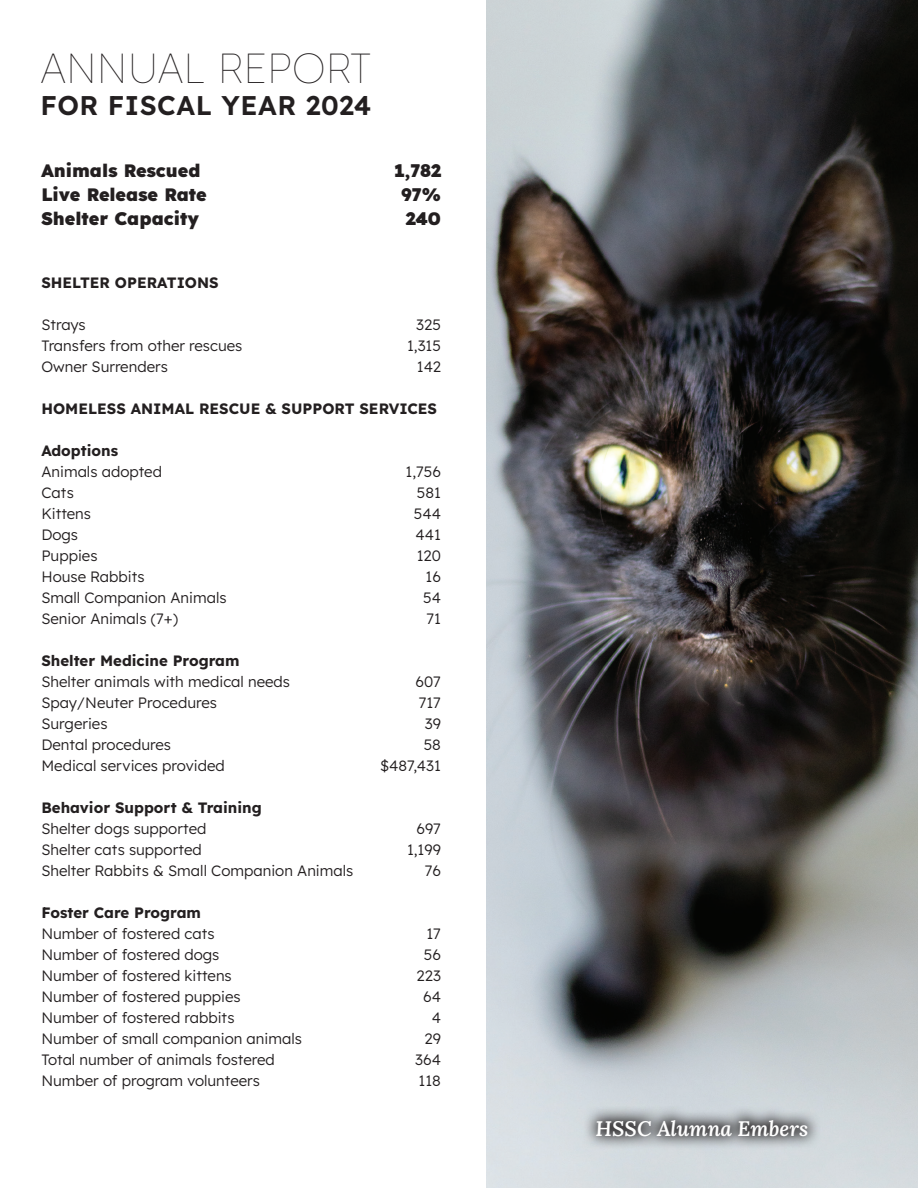
<style>
.page{position:relative;width:918px;height:1188px;background:#fff}
.page>*{position:absolute;margin:0;border:0;box-sizing:border-box;transform-origin:0 0}
.t1{font:100 42px "Lexend";color:#231f20}
.t2{font:600 27px "Lexend";letter-spacing:.02em;color:#231f20}
.t3{font:italic 21px "Lora";color:#fff}
.t4{font:900 18px "Lexend";color:#231f20}
.t5{font:300 15px "Lexend";color:#231f20}
.t6{font:700 15px "Lexend";color:#231f20}
</style>
<div class="page">
<img style="left:486px;top:0;width:432px;height:1188px">
<svg style="left:583px;top:1106px;width:239px;height:45px;background:#a2a6aa"></svg>
<p class="t1" style="left:40px;top:40px;width:332px">ANNUAL REPORT</p>
<p class="t2" style="left:40px;top:84px;width:332px">FOR FISCAL YEAR 2024</p>
<p class="t4" style="left:41px;top:155px;width:161px">Animals Rescued</p>
<p class="t4" style="left:394px;top:155px;width:48px">1,782</p>
<p class="t4" style="left:41px;top:179px;width:167px">Live Release Rate</p>
<p class="t4" style="left:401px;top:179px;width:41px">97%</p>
<p class="t4" style="left:41px;top:203px;width:159px">Shelter Capacity</p>
<p class="t4" style="left:406px;top:203px;width:37px">240</p>
<p class="t6" style="left:41px;top:271px;width:179px">SHELTER OPERATIONS</p>
<p class="t5" style="left:41px;top:314px;width:46px">Strays</p>
<p class="t5" style="left:416px;top:314px;width:26px">325</p>
<p class="t5" style="left:41px;top:335px;width:202px">Transfers from other rescues</p>
<p class="t5" style="left:407px;top:335px;width:35px">1,315</p>
<p class="t5" style="left:41px;top:356px;width:128px">Owner Surrenders</p>
<p class="t5" style="left:417px;top:356px;width:26px">142</p>
<p class="t6" style="left:41px;top:397px;width:397px">HOMELESS ANIMAL RESCUE &amp; SUPPORT SERVICES</p>
<p class="t6" style="left:41px;top:439px;width:78px">Adoptions</p>
<p class="t5" style="left:41px;top:461px;width:122px">Animals adopted</p>
<p class="t5" style="left:406px;top:461px;width:37px">1,756</p>
<p class="t5" style="left:41px;top:482px;width:34px">Cats</p>
<p class="t5" style="left:417px;top:482px;width:26px">581</p>
<p class="t5" style="left:41px;top:503px;width:51px">Kittens</p>
<p class="t5" style="left:414px;top:503px;width:29px">544</p>
<p class="t5" style="left:41px;top:524px;width:38px">Dogs</p>
<p class="t5" style="left:416px;top:524px;width:27px">441</p>
<p class="t5" style="left:41px;top:545px;width:58px">Puppies</p>
<p class="t5" style="left:417px;top:545px;width:26px">120</p>
<p class="t5" style="left:41px;top:566px;width:105px">House Rabbits</p>
<p class="t5" style="left:426px;top:566px;width:17px">16</p>
<p class="t5" style="left:41px;top:587px;width:187px">Small Companion Animals</p>
<p class="t5" style="left:423px;top:587px;width:19px">54</p>
<p class="t5" style="left:41px;top:608px;width:138px">Senior Animals (7+)</p>
<p class="t5" style="left:427px;top:608px;width:16px">71</p>
<p class="t6" style="left:41px;top:649px;width:200px">Shelter Medicine Program</p>
<p class="t5" style="left:41px;top:671px;width:250px">Shelter animals with medical needs</p>
<p class="t5" style="left:415px;top:671px;width:27px">607</p>
<p class="t5" style="left:41px;top:692px;width:177px">Spay/Neuter Procedures</p>
<p class="t5" style="left:419px;top:692px;width:24px">717</p>
<p class="t5" style="left:41px;top:713px;width:68px">Surgeries</p>
<p class="t5" style="left:425px;top:713px;width:18px">39</p>
<p class="t5" style="left:41px;top:734px;width:131px">Dental procedures</p>
<p class="t5" style="left:424px;top:734px;width:19px">58</p>
<p class="t5" style="left:41px;top:755px;width:185px">Medical services provided</p>
<p class="t5" style="left:380px;top:755px;width:62px">$487,431</p>
<p class="t6" style="left:41px;top:796px;width:222px">Behavior Support &amp; Training</p>
<p class="t5" style="left:41px;top:818px;width:167px">Shelter dogs supported</p>
<p class="t5" style="left:416px;top:818px;width:26px">697</p>
<p class="t5" style="left:41px;top:839px;width:162px">Shelter cats supported</p>
<p class="t5" style="left:407px;top:839px;width:35px">1,199</p>
<p class="t5" style="left:41px;top:860px;width:313px">Shelter Rabbits &amp; Small Companion Animals</p>
<p class="t5" style="left:425px;top:860px;width:18px">76</p>
<p class="t6" style="left:41px;top:901px;width:161px">Foster Care Program</p>
<p class="t5" style="left:41px;top:923px;width:175px">Number of fostered cats</p>
<p class="t5" style="left:426px;top:923px;width:16px">17</p>
<p class="t5" style="left:41px;top:944px;width:180px">Number of fostered dogs</p>
<p class="t5" style="left:424px;top:944px;width:19px">56</p>
<p class="t5" style="left:41px;top:965px;width:192px">Number of fostered kittens</p>
<p class="t5" style="left:417px;top:965px;width:26px">223</p>
<p class="t5" style="left:41px;top:986px;width:201px">Number of fostered puppies</p>
<p class="t5" style="left:423px;top:986px;width:19px">64</p>
<p class="t5" style="left:41px;top:1007px;width:195px">Number of fostered rabbits</p>
<p class="t5" style="left:432px;top:1007px;width:11px">4</p>
<p class="t5" style="left:41px;top:1028px;width:262px">Number of small companion animals</p>
<p class="t5" style="left:425px;top:1028px;width:18px">29</p>
<p class="t5" style="left:41px;top:1049px;width:235px">Total number of animals fostered</p>
<p class="t5" style="left:415px;top:1049px;width:27px">364</p>
<p class="t5" style="left:41px;top:1070px;width:220px">Number of program volunteers</p>
<p class="t5" style="left:419px;top:1070px;width:24px">118</p>
<p class="t3" style="left:596px;top:1114px;width:214px">HSSC Alumna Embers</p>
</div>
